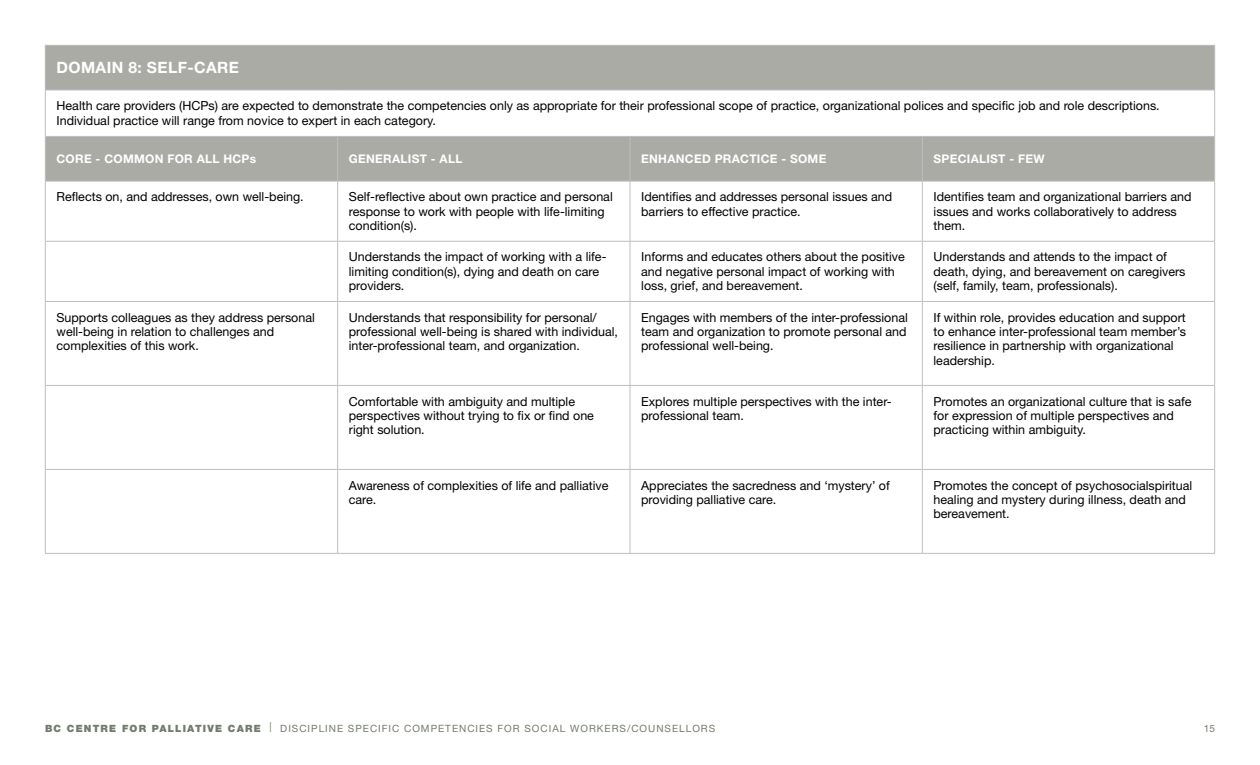
<style>
.page{position:relative;width:1260px;height:765px;background:#fff}
.page>*{position:absolute;margin:0;border:0;box-sizing:border-box;transform-origin:0 0}
.t1{font:700 15.62px "Helvetica Neue LT Std";letter-spacing:.025em;color:#fff}
.t2{font:12.5px/14.4px "Helvetica Neue LT Std";color:#000}
.t3{font:700 11.88px "Helvetica Neue LT Std";letter-spacing:.025em;color:#fff}
.t4{font:10px "Helvetica Neue LT Std";letter-spacing:.1em;color:#727b6c}
.s1{font-weight:900}
</style>
<div class="page">
<div style="left:45px;top:45px;width:1170px;height:45px;background:#ababa6"></div>
<div style="left:46px;top:137px;width:1168px;height:44px;background:#ababa6"></div>
<hr style="left:45px;top:45px;width:293px;height:1px;background:#bcbec0">
<hr style="left:45px;top:46px;width:1px;height:44px;background:#bcbec0">
<hr style="left:338px;top:45px;width:292px;height:1px;background:#bcbec0">
<hr style="left:630px;top:45px;width:292px;height:1px;background:#bcbec0">
<hr style="left:922px;top:45px;width:293px;height:1px;background:#bcbec0">
<hr style="left:1214px;top:46px;width:1px;height:44px;background:#bcbec0">
<hr style="left:45px;top:90px;width:293px;height:1px;background:#bcbec0">
<hr style="left:45px;top:90px;width:1px;height:46px;background:#bcbec0">
<hr style="left:338px;top:90px;width:292px;height:1px;background:#bcbec0">
<hr style="left:630px;top:90px;width:292px;height:1px;background:#bcbec0">
<hr style="left:922px;top:90px;width:293px;height:1px;background:#bcbec0">
<hr style="left:1214px;top:90px;width:1px;height:46px;background:#bcbec0">
<hr style="left:45px;top:136px;width:293px;height:1px;background:#bcbec0">
<hr style="left:45px;top:137px;width:1px;height:44px;background:#bcbec0">
<hr style="left:338px;top:136px;width:292px;height:1px;background:#bcbec0">
<hr style="left:337px;top:137px;width:1px;height:44px;background:#bcbec0">
<hr style="left:630px;top:136px;width:292px;height:1px;background:#bcbec0">
<hr style="left:630px;top:137px;width:1px;height:44px;background:#bcbec0">
<hr style="left:922px;top:136px;width:293px;height:1px;background:#bcbec0">
<hr style="left:922px;top:137px;width:1px;height:44px;background:#bcbec0">
<hr style="left:1214px;top:137px;width:1px;height:44px;background:#bcbec0">
<hr style="left:45px;top:181px;width:293px;height:1px;background:#bcbec0">
<hr style="left:45px;top:181px;width:1px;height:60px;background:#bcbec0">
<hr style="left:338px;top:181px;width:292px;height:1px;background:#bcbec0">
<hr style="left:337px;top:181px;width:1px;height:60px;background:#bcbec0">
<hr style="left:630px;top:181px;width:292px;height:1px;background:#bcbec0">
<hr style="left:630px;top:181px;width:1px;height:60px;background:#bcbec0">
<hr style="left:922px;top:181px;width:293px;height:1px;background:#bcbec0">
<hr style="left:922px;top:181px;width:1px;height:60px;background:#bcbec0">
<hr style="left:1214px;top:181px;width:1px;height:60px;background:#bcbec0">
<hr style="left:45px;top:241px;width:293px;height:1px;background:#bcbec0">
<hr style="left:45px;top:242px;width:1px;height:59px;background:#bcbec0">
<hr style="left:338px;top:241px;width:292px;height:1px;background:#bcbec0">
<hr style="left:337px;top:242px;width:1px;height:59px;background:#bcbec0">
<hr style="left:630px;top:241px;width:292px;height:1px;background:#bcbec0">
<hr style="left:630px;top:242px;width:1px;height:59px;background:#bcbec0">
<hr style="left:922px;top:241px;width:293px;height:1px;background:#bcbec0">
<hr style="left:922px;top:242px;width:1px;height:59px;background:#bcbec0">
<hr style="left:1214px;top:242px;width:1px;height:59px;background:#bcbec0">
<hr style="left:45px;top:301px;width:293px;height:1px;background:#bcbec0">
<hr style="left:45px;top:302px;width:1px;height:83px;background:#bcbec0">
<hr style="left:338px;top:301px;width:292px;height:1px;background:#bcbec0">
<hr style="left:337px;top:302px;width:1px;height:83px;background:#bcbec0">
<hr style="left:630px;top:301px;width:292px;height:1px;background:#bcbec0">
<hr style="left:630px;top:302px;width:1px;height:83px;background:#bcbec0">
<hr style="left:922px;top:301px;width:293px;height:1px;background:#bcbec0">
<hr style="left:922px;top:302px;width:1px;height:83px;background:#bcbec0">
<hr style="left:1214px;top:302px;width:1px;height:83px;background:#bcbec0">
<hr style="left:45px;top:385px;width:293px;height:1px;background:#bcbec0">
<hr style="left:45px;top:386px;width:1px;height:83px;background:#bcbec0">
<hr style="left:338px;top:385px;width:292px;height:1px;background:#bcbec0">
<hr style="left:337px;top:386px;width:1px;height:83px;background:#bcbec0">
<hr style="left:630px;top:385px;width:292px;height:1px;background:#bcbec0">
<hr style="left:630px;top:386px;width:1px;height:83px;background:#bcbec0">
<hr style="left:922px;top:385px;width:293px;height:1px;background:#bcbec0">
<hr style="left:922px;top:386px;width:1px;height:83px;background:#bcbec0">
<hr style="left:1214px;top:386px;width:1px;height:83px;background:#bcbec0">
<hr style="left:45px;top:469px;width:293px;height:1px;background:#bcbec0">
<hr style="left:45px;top:470px;width:1px;height:83px;background:#bcbec0">
<hr style="left:338px;top:469px;width:292px;height:1px;background:#bcbec0">
<hr style="left:337px;top:470px;width:1px;height:83px;background:#bcbec0">
<hr style="left:630px;top:469px;width:292px;height:1px;background:#bcbec0">
<hr style="left:630px;top:470px;width:1px;height:83px;background:#bcbec0">
<hr style="left:922px;top:469px;width:293px;height:1px;background:#bcbec0">
<hr style="left:922px;top:470px;width:1px;height:83px;background:#bcbec0">
<hr style="left:1214px;top:470px;width:1px;height:83px;background:#bcbec0">
<hr style="left:45px;top:553px;width:293px;height:1px;background:#bcbec0">
<hr style="left:338px;top:553px;width:292px;height:1px;background:#bcbec0">
<hr style="left:630px;top:553px;width:292px;height:1px;background:#bcbec0">
<hr style="left:922px;top:553px;width:293px;height:1px;background:#bcbec0">
<p class="t1" style="left:57px;top:58px;width:184px">DOMAIN 8: SELF-CARE</p>
<p class="t2" style="left:57px;top:98px;width:1105px;line-height:15px">Health care providers (HCPs) are expected to demonstrate the competencies only as appropriate for their professional scope of practice, organizational polices and specific job and role descriptions.<br>Individual practice will range from novice to expert in each category.</p>
<p class="t3" style="left:57px;top:151px;width:201px">CORE - COMMON FOR ALL HCPs</p>
<p class="t3" style="left:349px;top:151px;width:115px">GENERALIST - ALL</p>
<p class="t3" style="left:641px;top:151px;width:187px">ENHANCED PRACTICE - SOME</p>
<p class="t3" style="left:934px;top:151px;width:113px">SPECIALIST - FEW</p>
<p class="t2" style="left:57px;top:189px;width:249px">Reflects on, and addresses, own well-being.</p>
<p class="t2" style="left:349px;top:189px;width:265px">Self-reflective about own practice and personal response to work with people with life-limiting condition(s).</p>
<p class="t2" style="left:641px;top:189px;width:252px">Identifies and addresses personal issues and barriers to effective practice.</p>
<p class="t2" style="left:934px;top:189px;width:259px">Identifies team and organizational barriers and issues and works collaboratively to address them.</p>
<p class="t2" style="left:349px;top:250px;width:259px">Understands the impact of working with a life&shy;limiting condition(s), dying and death on care providers.</p>
<p class="t2" style="left:641px;top:250px;width:265px">Informs and educates others about the positive and negative personal impact of working with loss, grief, and bereavement.</p>
<p class="t2" style="left:934px;top:250px;width:253px">Understands and attends to the impact of death, dying, and bereavement on caregivers (self, family, team, professionals).</p>
<p class="t2" style="left:57px;top:310px;width:260px">Supports colleagues as they address personal well-being in relation to challenges and complexities of this work.</p>
<p class="t2" style="left:349px;top:310px;width:271px">Understands that responsibility for personal/ professional well-being is shared with individual, inter-professional team, and organization.</p>
<p class="t2" style="left:641px;top:310px;width:268px;text-align:justify">Engages with members of the inter-professional team and organization to promote personal and professional well-being.</p>
<p class="t2" style="left:934px;top:310px;width:254px">If within role, provides education and support to enhance inter-professional team member’s resilience in partnership with organizational leadership.</p>
<p class="t2" style="left:349px;top:394px;width:247px">Comfortable with ambiguity and multiple perspectives without trying to fix or find one right solution.</p>
<p class="t2" style="left:641px;top:394px;width:252px">Explores multiple perspectives with the inter&shy;professional team.</p>
<p class="t2" style="left:934px;top:394px;width:260px">Promotes an organizational culture that is safe for expression of multiple perspectives and practicing within ambiguity.</p>
<p class="t2" style="left:349px;top:478px;width:261px">Awareness of complexities of life and palliative care.</p>
<p class="t2" style="left:641px;top:478px;width:250px">Appreciates the sacredness and ‘mystery’ of providing palliative care.</p>
<p class="t2" style="left:934px;top:478px;width:260px">Promotes the concept of psychosocialspiritual healing and mystery during illness, death and bereavement.</p>
<p class="t4" style="left:45px;top:722px;width:672px"><span class="s1">BC CENTRE FOR PALLIATIVE CARE</span> | DISCIPLINE SPECIFIC COMPETENCIES FOR SOCIAL WORKERS/COUNSELLORS</p>
<p class="t4" style="left:1204px;top:722px;width:13px">15</p>
</div>
